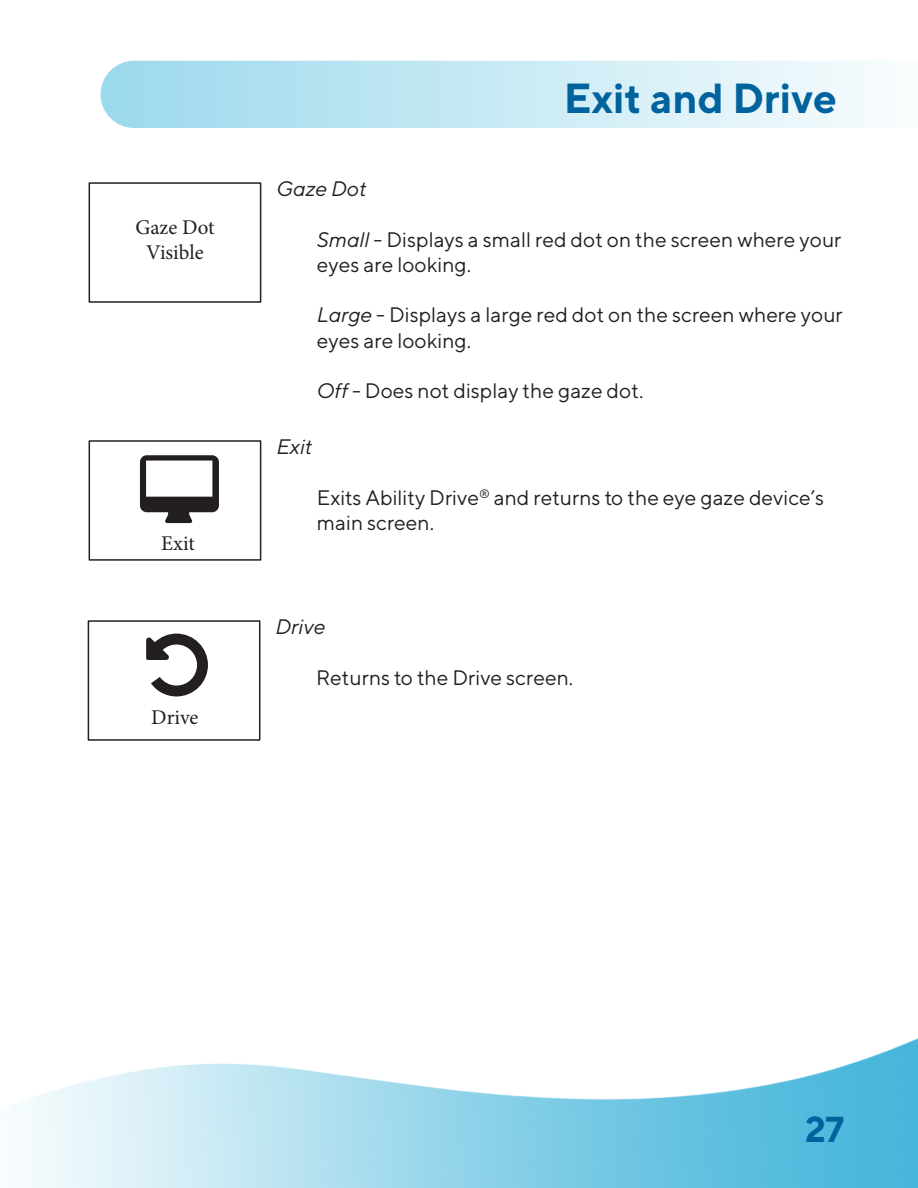
<style>
.page{position:relative;width:918px;height:1188px;background:#fff}
.page>*{position:absolute;margin:0;border:0;box-sizing:border-box;transform-origin:0 0}
.t1{font:700 42px "TT Norms";color:#00639d}
.t2{font:700 36px "TT Norms";color:#00639d}
.t3{font:21px/25.2px "TT Norms";color:#231f20}
.t4{font:21px "Minion Pro";color:#231f20}
.t5{font:italic 21px "TT Norms";color:#231f20}
.s1{font-style:italic}
</style>
<div class="page">
<svg style="left:101px;top:61px;width:775px;height:67px;background:#c8e9f4"></svg>
<img style="left:20px;top:1038px;width:898px;height:150px">
<div style="left:89px;top:182px;width:172px;height:121px;border:2px solid #231f20"></div>
<div style="left:89px;top:440px;width:172px;height:121px;border:2px solid #231f20"></div>
<svg style="left:140px;top:455px;width:79px;height:68px"></svg>
<div style="left:88px;top:620px;width:172px;height:121px;border:2px solid #231f20"></div>
<svg style="left:146px;top:634px;width:62px;height:62px"></svg>
<p class="t4" style="left:135px;top:213px;width:81px">Gaze Dot</p>
<p class="t4" style="left:146px;top:238px;width:59px">Visible</p>
<p class="t4" style="left:161px;top:530px;width:35px">Exit</p>
<p class="t4" style="left:151px;top:703px;width:49px">Drive</p>
<p class="t1" style="left:564px;top:72px;width:275px">Exit and Drive</p>
<p class="t5" style="left:276px;top:176px;width:92px">Gaze Dot</p>
<p class="t3" style="left:317px;top:226px;width:526px"><span class="s1">Small</span> - Displays a small red dot on the screen where your eyes are looking.</p>
<p class="t3" style="left:317px;top:302px;width:527px"><span class="s1">Large</span> - Displays a large red dot on the screen where your eyes are looking.</p>
<p class="t3" style="left:317px;top:377px;width:328px"><span class="s1">Off</span> - Does not display the gaze dot.</p>
<p class="t5" style="left:276px;top:434px;width:37px">Exit</p>
<p class="t3" style="left:317px;top:484px;width:509px">Exits Ability Drive<sup>®</sup> and returns to the eye gaze device’s main screen.</p>
<p class="t5" style="left:276px;top:614px;width:51px">Drive</p>
<p class="t3" style="left:316px;top:664px;width:259px">Returns to the Drive screen.</p>
<h2 class="t2" style="left:805px;top:1106px;width:41px">27</h2>
</div>
